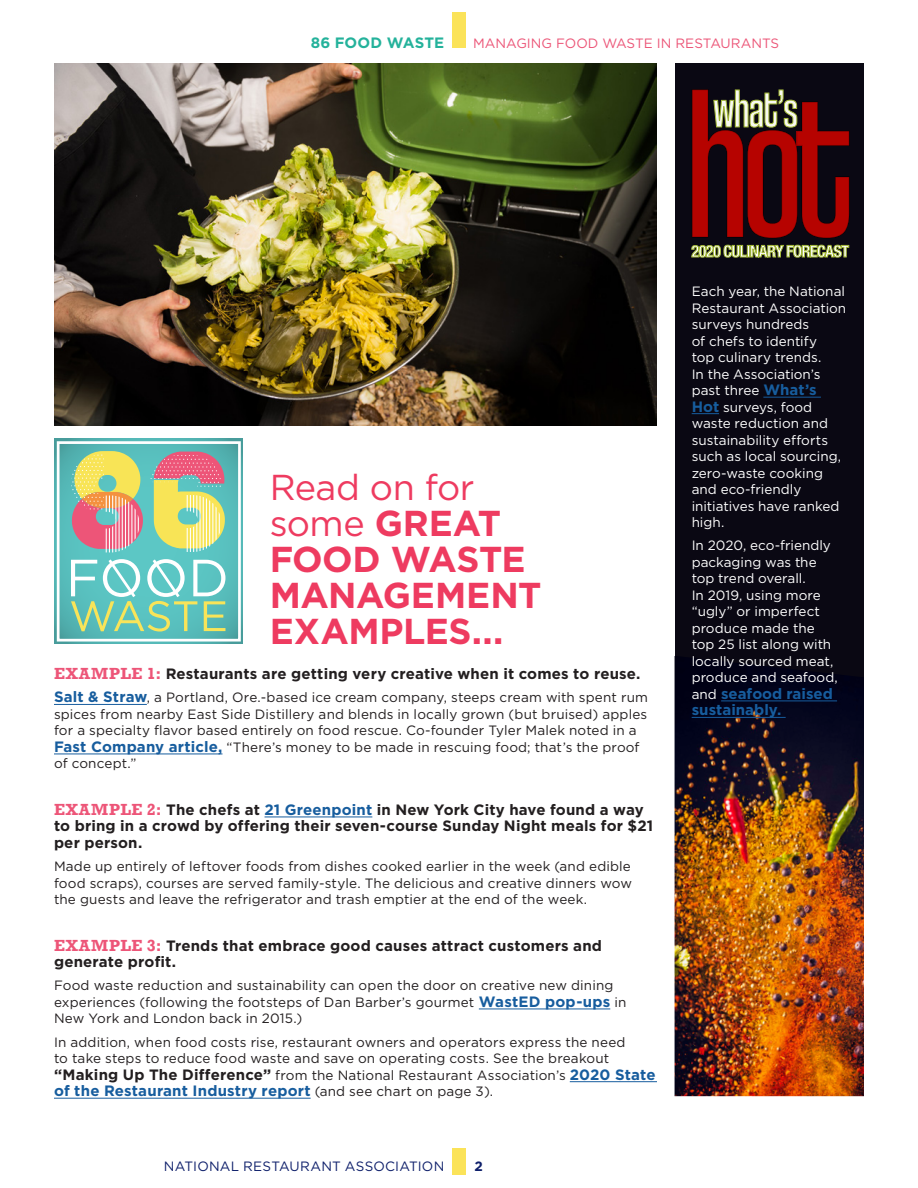
<style>
.page{position:relative;width:918px;height:1188px;background:#fff}
.page>*{position:absolute;margin:0;border:0;box-sizing:border-box;transform-origin:0 0}
.t1{font:700 36px/36px "Gotham";letter-spacing:-.01em;color:#ee3b60}
.Body{font:700 15px/16.5px "Gotham";letter-spacing:.01em;color:#231f20}
.Body-2{font:700 15px/16.5px "Gotham";letter-spacing:.005em;color:#175d9e}
.t2{font:700 15px "Gotham";letter-spacing:.01em;color:#24b29b}
.Body-3{font:13.5px/16.5px "Gotham";letter-spacing:.01em;color:#231f20}
.Body-4{font:13.5px/16.5px "Gotham";color:#fff}
.t3{font:13.5px "Gotham";color:#ec5678}
.t4{font:13.5px "Gotham";letter-spacing:.015em;color:#0f206b}
.t5{font:700 13.5px "Gotham";color:#0f206b}
.s1{font-weight:400}
.s2{font-family:"Rockwell";font-size:16.5px;color:#ed5578}
.s3{font-weight:700;font-size:15px;color:#175d9e}
.s4{color:#175d9e}
.s5{font-weight:700;font-size:15px}
.s6{font-weight:400;font-size:13.5px;color:#231f20}
.s7{font-weight:400;font-size:13.5px;color:#fff}
</style>
<div class="page">
<div style="left:452px;top:12px;width:14px;height:36px;background:#fbe359"></div>
<div style="left:452px;top:1148px;width:14px;height:27px;background:#fbe359"></div>
<div style="left:675px;top:64px;width:189px;height:1032px;background:#0a0813"></div>
<img style="left:675px;top:700px;width:189px;height:396px">
<hr style="left:54px;top:704px;width:93px;height:1px;background:#175d9e">
<hr style="left:54px;top:754px;width:168px;height:1px;background:#175d9e">
<hr style="left:265px;top:817px;width:107px;height:1px;background:#175d9e">
<hr style="left:479px;top:1009px;width:131px;height:1px;background:#175d9e">
<hr style="left:570px;top:1081px;width:87px;height:1px;background:#175d9e">
<hr style="left:54px;top:1098px;width:257px;height:1px;background:#175d9e">
<hr style="left:763px;top:397px;width:58px;height:1px;background:#175d9e">
<svg style="left:692px;top:413px;width:27px;height:1px"></svg>
<hr style="left:721px;top:701px;width:116px;height:1px;background:#175d9e">
<hr style="left:692px;top:717px;width:94px;height:1px;background:#175d9e">
<img style="left:54px;top:64px;width:603px;height:362px">
<svg style="left:54px;top:438px;width:189px;height:206px;background:#54b5b4"></svg>
<div style="left:57px;top:441px;width:184px;height:201px;border:3px solid #fff"></div>
<svg style="left:71px;top:451px;width:154px;height:181px;background:#a5c1a3"></svg>
<svg style="left:692px;top:245px;width:157px;height:12px;background:#949e63"></svg>
<svg style="left:692px;top:89px;width:158px;height:149px"></svg>
<p class="t2" style="left:311px;top:34px;width:135px">86 FOOD WASTE</p>
<p class="t3" style="left:473px;top:35px;width:307px">MANAGING FOOD WASTE IN RESTAURANTS</p>
<p class="t1" style="left:270px;top:468px;width:273px"><span class="s1">Read on for some</span> GREAT<br>FOOD WASTE<br>MANAGEMENT<br>EXAMPLES...</p>
<p class="Body" style="left:54px;top:665px;width:588px"><span class="s2">EXAMPLE 1:</span> Restaurants are getting very creative when it comes to reuse.</p>
<p class="Body-3" style="left:54px;top:689px;width:596px"><span class="s3">Salt &amp; Straw</span>, a Portland, Ore.-based ice cream company, steeps cream with spent rum spices from nearby East Side Distillery and blends in locally grown (but bruised) apples for a specialty flavor based entirely on food rescue. Co-founder Tyler Malek noted in a <span class="s3">Fast Company article,</span> “There’s money to be made in rescuing food; that’s the proof of concept.”</p>
<p class="Body" style="left:54px;top:801px;width:601px"><span class="s2">EXAMPLE 2:</span> The chefs at <span class="s4">21 Greenpoint</span> in New York City have found a way to bring in a crowd by offering their seven-course Sunday Night meals for $21 per person.</p>
<p class="Body-3" style="left:54px;top:858px;width:580px;text-align:justify">Made up entirely of leftover foods from dishes cooked earlier in the week (and edible food scraps), courses are served family-style. The delicious and creative dinners wow the guests and leave the refrigerator and trash emptier at the end of the week.</p>
<p class="Body" style="left:54px;top:937px;width:550px"><span class="s2">EXAMPLE 3:</span> Trends that embrace good causes attract customers and generate profit.</p>
<p class="Body-3" style="left:54px;top:977px;width:574px">Food waste reduction and sustainability can open the door on creative new dining experiences (following the footsteps of Dan Barber’s gourmet <span class="s3">WastED pop-ups</span> in<br>New York and London back in 2015.)</p>
<p class="Body-3" style="left:54px;top:1033px;width:603px">In addition, when food costs rise, restaurant owners and operators express the need<br>to take steps to reduce food waste and save on operating costs. See the breakout <span class="s5">“Making Up The Difference”</span> from the National Restaurant Association’s <span class="s3">2020 State</span></p>
<p class="Body-2" style="left:54px;top:1082px;width:441px">of the Restaurant Industry report <span class="s6">(and see chart on page 3).</span></p>
<p class="t4" style="left:164px;top:1159px;width:282px">NATIONAL RESTAURANT ASSOCIATION</p>
<p class="t5" style="left:474px;top:1158px;width:10px">2</p>
<p class="Body-4" style="left:692px;top:283px;width:156px">Each year, the National<br>Restaurant Association surveys hundreds<br>of chefs to identify<br>top culinary trends.<br>In the Association’s past three <span class="s3">What’s<br>Hot</span> surveys, food waste reduction and sustainability efforts such as local sourcing, zero-waste cooking and eco-friendly initiatives have ranked high.</p>
<p class="Body-4" style="left:692px;top:537px;width:148px">In 2020, eco-friendly packaging was the top trend overall.<br>In 2019, using more “ugly” or imperfect produce made the top 25 list along with locally sourced meat, produce and seafood,</p>
<p class="Body-2" style="left:692px;top:685px;width:143px"><span class="s7">and</span> seafood raised sustainably.</p>
</div>
